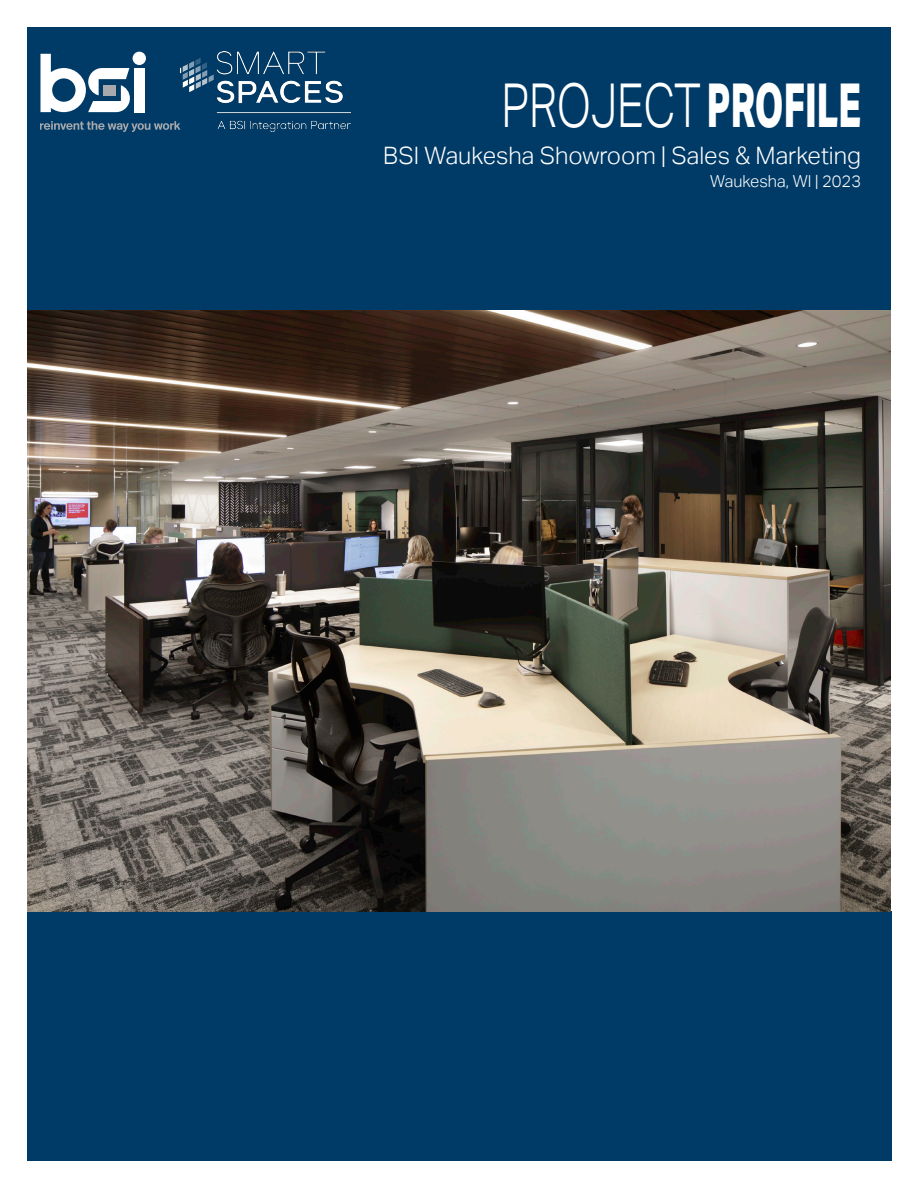
<style>
.page{position:relative;width:918px;height:1188px;background:#fff}
.page>*{position:absolute;margin:0;border:0;box-sizing:border-box;transform-origin:0 0}
.t1{font:300 60.45px "Aktiv Grotesk";letter-spacing:-.01em;color:#fff;scale:.75 1}
.t2{font:60.45px "Myriad Pro";color:#fff;scale:.75 1}
.t3{font:300 24px "Aktiv Grotesk";color:#fff}
.t4{font:24px "Myriad Pro";color:#fff}
.t5{font:300 16.5px "Aktiv Grotesk";color:#fff}
.s1{font-weight:800}
</style>
<div class="page">
<div style="left:27px;top:912px;width:865px;height:249px;background:#003b67"></div>
<div style="left:27px;top:27px;width:864px;height:324px;background:#003b67"></div>
<svg style="left:40px;top:121px;width:140px;height:11px"></svg>
<svg style="left:40px;top:54px;width:90px;height:58px"></svg>
<div style="left:134px;top:68px;width:10px;height:44px;background:#fff"></div>
<div style="left:133px;top:52px;width:13px;height:13px;background:#fff;border-radius:50%"></div>
<div style="left:103px;top:85px;width:13px;height:10px;background:#a7a9ac"></div>
<img style="left:27px;top:310px;width:864px;height:602px">
<img style="left:180px;top:52px;width:170px;height:79px">
<p class="t1" style="left:501px;top:70px;width:481px">PROJECT <span class="s1">PROFILE</span></p>
<p class="t3" style="left:383px;top:142px;width:480px">BSI Waukesha Showroom | Sales &amp; Marketing</p>
<p class="t5" style="left:710px;top:171px;width:153px">Waukesha, WI | 2023</p>
<p class="t2" style="left:563px;top:74px;width:378px">PROJECT PROFIL</p>
<p class="t4" style="left:650px;top:137px;width:214px">Waukesha State Bank</p>
</div>
